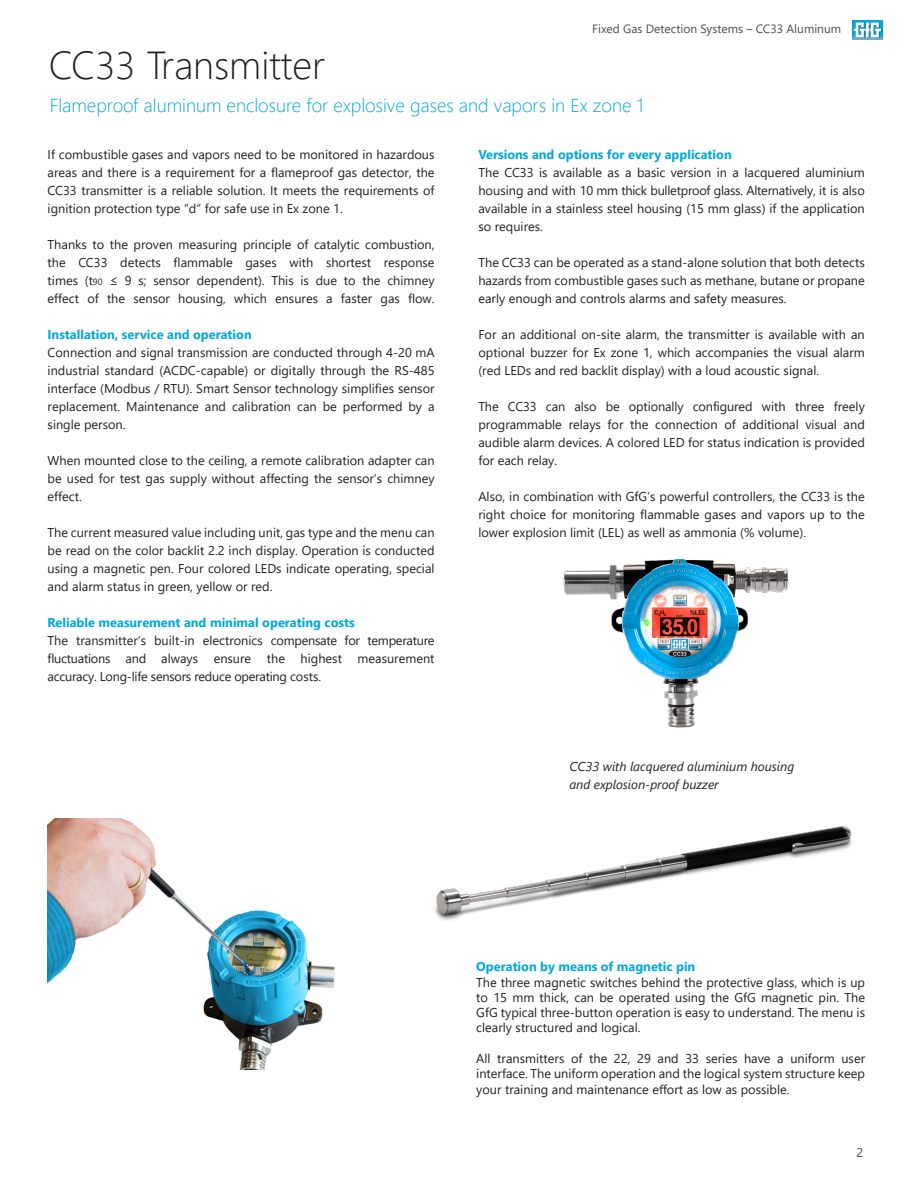
<style>
.page{position:relative;width:918px;height:1188px;background:#fff}
.page>*{position:absolute;margin:0;border:0;box-sizing:border-box;transform-origin:0 0}
.t1{font:300 39px "Segoe UI";color:#231f20}
.t2{font:300 18.75px "Segoe UI";color:#00a7d9}
.t3{font:12.75px/18px "Segoe UI";color:#231f20;text-align:justify}
.t4{font:700 12.75px "Segoe UI";color:#00a7d9}
.t5{font:italic 12.75px/18px "Segoe UI";color:#231f20}
.t6{font:12.75px "Segoe UI";color:#4b4c4d}
.t7{font:12px "Segoe UI";color:#4b4c4d}
.s1{font-size:9px}
</style>
<div class="page">
<img style="left:563px;top:558px;width:226px;height:170px">
<img style="left:48px;top:819px;width:287px;height:251px">
<img style="left:434px;top:826px;width:418px;height:95px">
<svg style="left:852px;top:21px;width:31px;height:19px"></svg>
<p class="t1" style="left:49px;top:29px;width:278px">CC33 Transmitter</p>
<p class="t7" style="left:592px;top:17px;width:250px">Fixed Gas Detection Systems – CC33 Aluminum</p>
<p class="t2" style="left:50px;top:87px;width:595px">Flameproof aluminum enclosure for explosive gases and vapors in Ex zone 1</p>
<p class="t3" style="left:48px;top:144px;width:388px">If combustible gases and vapors need to be monitored in hazardous areas and there is a requirement for a flameproof gas detector, the CC33 transmitter is a reliable solution. It meets the requirements of ignition protection type “d“ for safe use in Ex zone 1.</p>
<p class="t3" style="left:48px;top:234px;width:389px">Thanks to the proven measuring principle of catalytic combustion, the CC33 detects flammable gases with shortest response times (t<span class="s1">90</span> ≤ 9 s; sensor dependent). This is due to the chimney effect of the sensor housing, which ensures a faster gas flow.</p>
<p class="t4" style="left:48px;top:322px;width:206px">Installation, service and operation</p>
<p class="t3" style="left:48px;top:342px;width:389px">Connection and signal transmission are conducted through 4-20 mA industrial standard (ACDC-capable) or digitally through the RS-485 interface (Modbus / RTU). Smart Sensor technology simplifies sensor replacement. Maintenance and calibration can be performed by a single person.</p>
<p class="t3" style="left:48px;top:450px;width:389px">When mounted close to the ceiling, a remote calibration adapter can be used for test gas supply without affecting the sensor‘s chimney effect.</p>
<p class="t3" style="left:48px;top:522px;width:389px">The current measured value including unit, gas type and the menu can be read on the color backlit 2.2 inch display. Operation is conducted using a magnetic pen. Four colored LEDs indicate operating, special and alarm status in green, yellow or red.</p>
<p class="t4" style="left:48px;top:610px;width:309px">Reliable measurement and minimal operating costs</p>
<p class="t3" style="left:48px;top:630px;width:389px">The transmitter‘s built-in electronics compensate for temperature fluctuations and always ensure the highest measurement accuracy. Long-life sensors reduce operating costs.</p>
<p class="t4" style="left:478px;top:142px;width:255px">Versions and options for every application</p>
<p class="t3" style="left:478px;top:162px;width:388px">The CC33 is available as a basic version in a lacquered aluminium housing and with 10 mm thick bulletproof glass. Alternatively, it is also available in a stainless steel housing (15 mm glass) if the application so requires.</p>
<p class="t3" style="left:478px;top:252px;width:388px">The CC33 can be operated as a stand-alone solution that both detects hazards from combustible gases such as methane, butane or propane early enough and controls alarms and safety measures.</p>
<p class="t3" style="left:478px;top:324px;width:388px">For an additional on-site alarm, the transmitter is available with an optional buzzer for Ex zone 1, which accompanies the visual alarm (red LEDs and red backlit display) with a loud acoustic signal.</p>
<p class="t3" style="left:478px;top:396px;width:388px">The CC33 can also be optionally configured with three freely programmable relays for the connection of additional visual and audible alarm devices. A colored LED for status indication is provided for each relay.</p>
<p class="t3" style="left:478px;top:486px;width:388px">Also, in combination with GfG‘s powerful controllers, the CC33 is the right choice for monitoring flammable gases and vapors up to the lower explosion limit (LEL) as well as ammonia (% volume).</p>
<p class="t5" style="left:569px;top:755px;width:226px">CC33 with lacquered aluminium housing and explosion-proof buzzer</p>
<p class="t4" style="left:476px;top:955px;width:221px">Operation by means of magnetic pin</p>
<p class="t3" style="left:476px;top:973px;width:390px;line-height:15.3px">The three magnetic switches behind the protective glass, which is up to 15 mm thick, can be operated using the GfG magnetic pin. The GfG typical three-button operation is easy to understand. The menu is clearly structured and logical.</p>
<p class="t3" style="left:476px;top:1050px;width:390px;line-height:15.3px">All transmitters of the 22, 29 and 33 series have a uniform user interface. The uniform operation and the logical system structure keep your training and maintenance effort as low as possible.</p>
<p class="t6" style="left:856px;top:1141px;width:8px">2</p>
</div>
